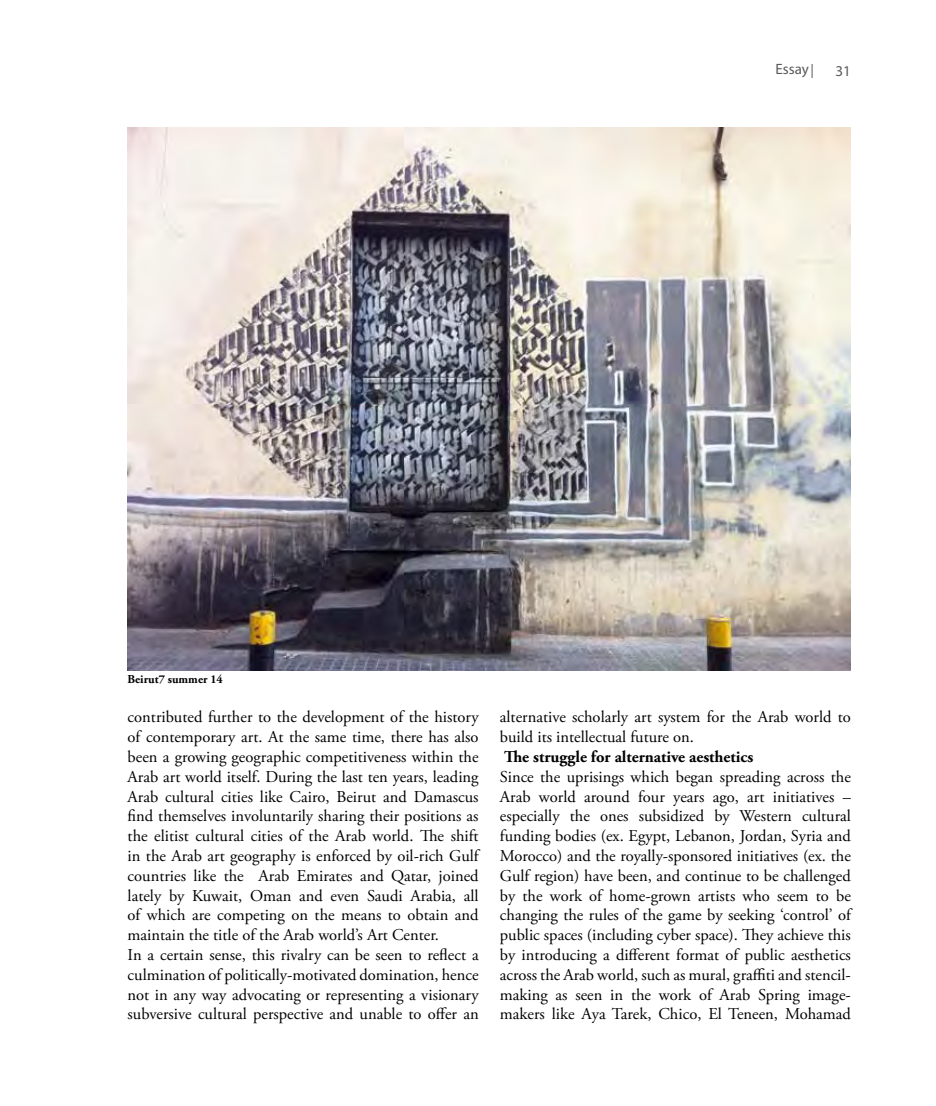
<style>
.page{position:relative;width:936px;height:1106px;background:#fff}
.page>*{position:absolute;margin:0;border:0;box-sizing:border-box;transform-origin:0 0}
.t1{font:16.5px/19.8px "Adobe Garamond Pro";color:#000}
.t2{font:700 16.5px "Adobe Garamond Pro";color:#000}
.t3{font:15px "Myriad Pro";color:#58595b}
.t4{font:700 12px "Adobe Garamond Pro";color:#000}
</style>
<div class="page">
<svg style="left:811px;top:64px;width:1px;height:14px"></svg>
<img style="left:128px;top:128px;width:722px;height:542px">
<p class="t4" style="left:128px;top:672px;width:97px">Beirut7 summer 14</p>
<p class="t3" style="left:775px;top:60px;width:35px">Essay</p>
<p class="t3" style="left:835px;top:62px;width:17px">31</p>
<p class="t1" style="left:128px;top:707px;width:352px">contributed further to the development of the history of contemporary art. At the same time, there has also been a growing geographic competitiveness within the Arab art world itself. During the last ten years, leading Arab cultural cities like Cairo, Beirut and Damascus find themselves involuntarily sharing their positions as the elitist cultural cities of the Arab world. The shift in the Arab art geography is enforced by oil-rich Gulf countries like the Arab Emirates and Qatar, joined lately by Kuwait, Oman and even Saudi Arabia, all of which are competing on the means to obtain and maintain the title of the Arab world’s Art Center.<br>In a certain sense, this rivalry can be seen to reflect a culmination of politically-motivated domination, hence not in any way advocating or representing a visionary subversive cultural perspective and unable to offer an</p>
<p class="t1" style="left:500px;top:707px;width:352px">alternative scholarly art system for the Arab world to build its intellectual future on.</p>
<p class="t2" style="left:504px;top:747px;width:251px">The struggle for alternative aesthetics</p>
<p class="t1" style="left:500px;top:767px;width:352px;text-align:justify">Since the uprisings which began spreading across the Arab world around four years ago, art initiatives – especially the ones subsidized by Western cultural funding bodies (ex. Egypt, Lebanon, Jordan, Syria and Morocco) and the royally-sponsored initiatives (ex. the Gulf region) have been, and continue to be challenged by the work of home-grown artists who seem to be changing the rules of the game by seeking ‘control’ of public spaces (including cyber space). They achieve this by introducing a different format of public aesthetics across the Arab world, such as mural, graffiti and stencil&shy;making as seen in the work of Arab Spring image&shy;makers like Aya Tarek, Chico, El Teneen, Mohamad</p>
</div>
